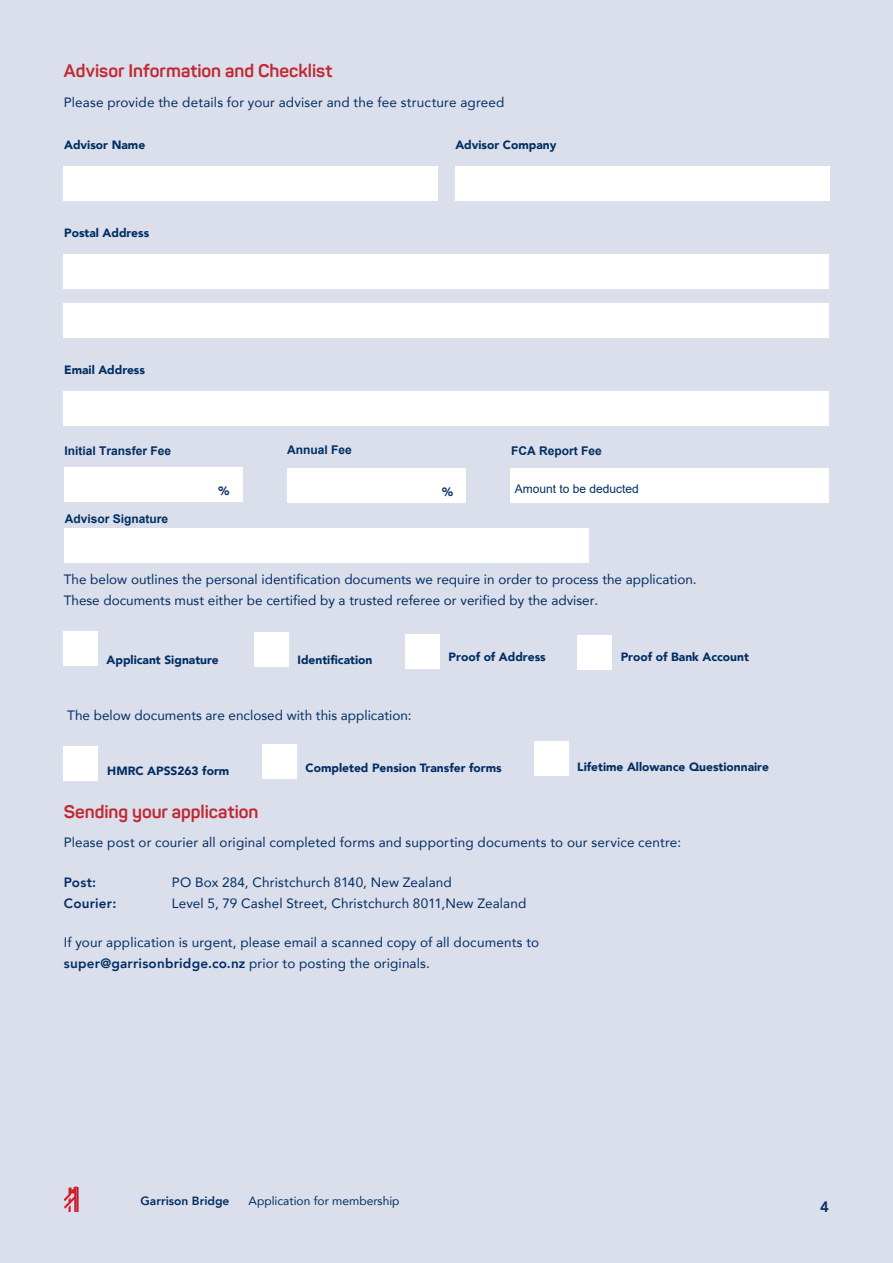
<style>
.page{position:relative;width:893px;height:1263px;background:#dbdeeb}
.page>*{position:absolute;margin:0;border:0;box-sizing:border-box;transform-origin:0 0}
.t1{font:700 18px "Panton";letter-spacing:-.005em;color:#c12833}
.t2{font:800 15px "Avenir";color:#002e63}
.t3{font:13.5px/21px "Avenir";letter-spacing:.005em;color:#002e63}
.t4{font:800 13.5px "Avenir";letter-spacing:.015em;color:#002e63}
.t5{font:900 12px "Avenir";color:#002e63}
.t6{font:700 12px "Arial";color:#002e63}
.t7{font:12px "Avenir";color:#002e63}
.t8{font:12px "Arial";color:#002e62}
.t9{font:700 12px "Arial";color:#002e62}
.t10{font:800 12px "Avenir";color:#002e63}
.s1{font-weight:800}
</style>
<div class="page">
<svg style="left:64px;top:1186px;width:15px;height:26px"></svg>
<div style="left:64px;top:167px;width:374px;height:34px;background:#fff"></div>
<div style="left:64px;top:255px;width:765px;height:34px;background:#fff"></div>
<div style="left:64px;top:391px;width:765px;height:34px;background:#fff"></div>
<div style="left:511px;top:468px;width:318px;height:34px;background:#fff"></div>
<div style="left:455px;top:167px;width:374px;height:34px;background:#fff"></div>
<div style="left:64px;top:304px;width:765px;height:34px;background:#fff"></div>
<div style="left:64px;top:467px;width:178px;height:34px;background:#fff"></div>
<div style="left:287px;top:469px;width:179px;height:34px;background:#fff"></div>
<div style="left:64px;top:631px;width:34px;height:34px;background:#fff"></div>
<div style="left:64px;top:746px;width:34px;height:34px;background:#fff"></div>
<div style="left:262px;top:745px;width:34px;height:34px;background:#fff"></div>
<div style="left:534px;top:742px;width:34px;height:34px;background:#fff"></div>
<div style="left:255px;top:633px;width:34px;height:34px;background:#fff"></div>
<div style="left:405px;top:634px;width:34px;height:34px;background:#fff"></div>
<div style="left:578px;top:636px;width:34px;height:34px;background:#fff"></div>
<div style="left:64px;top:528px;width:525px;height:34px;background:#fff"></div>
<h1 class="t1" style="left:64px;top:60px;width:270px">Advisor Information and Checklist</h1>
<p class="t3" style="left:64px;top:91px;width:442px">Please provide the details for your adviser and the fee structure agreed</p>
<p class="t5" style="left:64px;top:135px;width:83px">Advisor Name</p>
<p class="t5" style="left:455px;top:135px;width:103px">Advisor Company</p>
<p class="t5" style="left:64px;top:222px;width:87px">Postal Address</p>
<p class="t5" style="left:64px;top:359px;width:82px">Email Address</p>
<p class="t6" style="left:64px;top:442px;width:108px">Initial Transfer Fee</p>
<p class="t9" style="left:65px;top:510px;width:105px">Advisor Signature</p>
<p class="t5" style="left:219px;top:480px;width:12px">%</p>
<p class="t6" style="left:287px;top:441px;width:66px">Annual Fee</p>
<p class="t5" style="left:442px;top:482px;width:12px">%</p>
<p class="t6" style="left:511px;top:442px;width:92px">FCA Report Fee</p>
<p class="t8" style="left:515px;top:481px;width:126px">Amount to be deducted</p>
<p class="t3" style="left:64px;top:568px;width:634px">The below outlines the personal identification documents we require in order to process the application.<br>These documents must either be certified by a trusted referee or verified by the adviser.</p>
<p class="t5" style="left:107px;top:649px;width:114px">Applicant Signature</p>
<p class="t5" style="left:297px;top:649px;width:76px">Identification</p>
<p class="t3" style="left:67px;top:704px;width:346px">The below documents are enclosed with this application:</p>
<p class="t5" style="left:449px;top:647px;width:99px">Proof of Address</p>
<p class="t5" style="left:621px;top:647px;width:130px">Proof of Bank Account</p>
<p class="t5" style="left:107px;top:761px;width:124px">HMRC APSS263 form</p>
<p class="t5" style="left:306px;top:758px;width:198px">Completed Pension Transfer forms</p>
<p class="t5" style="left:577px;top:757px;width:193px">Lifetime Allowance Questionnaire</p>
<h1 class="t1" style="left:64px;top:800px;width:196px">Sending your application</h1>
<p class="t3" style="left:64px;top:832px;width:619px">Please post or courier all original completed forms and supporting documents to our service centre:</p>
<p class="t4" style="left:64px;top:871px;width:34px">Post:</p>
<p class="t3" style="left:172px;top:871px;width:281px">PO Box 284, Christchurch 8140, New Zealand</p>
<p class="t4" style="left:64px;top:892px;width:54px">Courier:</p>
<p class="t3" style="left:172px;top:892px;width:356px">Level 5, 79 Cashel Street, Christchurch 8011,New Zealand</p>
<p class="t3" style="left:64px;top:932px;width:477px">If your application is urgent, please email a scanned copy of all documents to <span class="s1">super@garrisonbridge.co.nz</span> prior to posting the originals.</p>
<p class="t10" style="left:141px;top:1192px;width:90px">Garrison Bridge</p>
<p class="t7" style="left:249px;top:1191px;width:152px">Application for membership</p>
<p class="t2" style="left:820px;top:1195px;width:10px">4</p>
</div>
